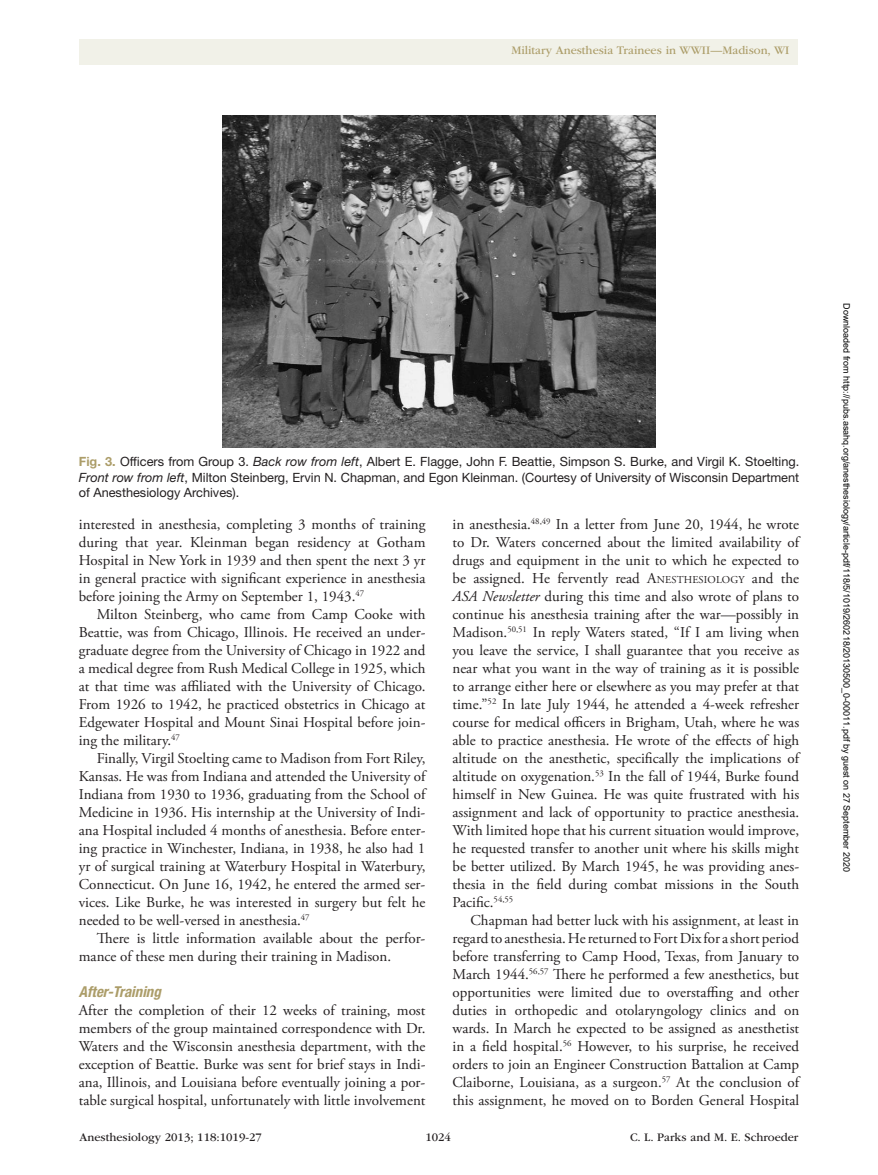
<style>
.page{position:relative;width:878px;height:1175px;background:#fff}
.page>*{position:absolute;margin:0;border:0;box-sizing:border-box;transform-origin:0 0}
.t1{font:15px/18px "Adobe Garamond Pro";color:#231f20;text-align:justify}
.t2{font:italic 700 condensed 15px "Helvetica Neue LT Std";color:#ac9d69}
.t3{font:12.75px/15.8px "Helvetica Neue LT Std";color:#231f20;text-align:justify}
.t4{font:12px "ITC Garamond Std";color:#231f20}
.t5{font:12px "ITC Garamond Std";color:#ac9d69}
.t6{font:10.5px "Adobe Garamond Pro";color:#231f20}
.t7{font:9px "Arial";color:#000}
.s1{font-weight:700;color:#ac9d69}
.s2{font-style:italic}
.s3{font-size:10.5px}
</style>
<div class="page">
<div style="left:79px;top:39px;width:718px;height:25px;background:#f1f1e8"></div>
<img style="left:223px;top:116px;width:432px;height:332px">
<p class="t5" style="left:511px;top:44px;width:279px">Military Anesthesia Trainees in WWII—Madison, WI</p>
<p class="t3" style="left:79px;top:453px;width:722px"><span class="s1">Fig. 3.</span> Officers from Group 3. <span class="s2">Back row from left</span>, Albert E. Flagge, John F. Beattie, Simpson S. Burke, and Virgil K. Stoelting.<br><span class="s2">Front row from left</span>, Milton Steinberg, Ervin N. Chapman, and Egon Kleinman. (Courtesy of University of Wisconsin Department of Anesthesiology Archives).</p>
<p class="t1" style="left:79px;top:516px;width:348px">interested in anesthesia, completing 3 months of training during that year. Kleinman began residency at Gotham Hospital in New York in 1939 and then spent the next 3 yr in general practice with significant experience in anesthesia before joining the Army on September 1, 1943.<sup>47</sup></p>
<p class="t1" style="left:79px;top:606px;width:348px;text-indent:18px">Milton Steinberg, who came from Camp Cooke with Beattie, was from Chicago, Illinois. He received an under&shy;graduate degree from the University of Chicago in 1922 and a medical degree from Rush Medical College in 1925, which at that time was affiliated with the University of Chicago.<br>From 1926 to 1942, he practiced obstetrics in Chicago at Edgewater Hospital and Mount Sinai Hospital before join&shy;ing the military.<sup>47</sup></p>
<p class="t1" style="left:79px;top:750px;width:348px;text-indent:18px">Finally, Virgil Stoelting came to Madison from Fort Riley, Kansas. He was from Indiana and attended the University of Indiana from 1930 to 1936, graduating from the School of Medicine in 1936. His internship at the University of Indi&shy;ana Hospital included 4 months of anesthesia. Before enter&shy;ing practice in Winchester, Indiana, in 1938, he also had 1 yr of surgical training at Waterbury Hospital in Waterbury, Connecticut. On June 16, 1942, he entered the armed ser&shy;vices. Like Burke, he was interested in surgery but felt he needed to be well-versed in anesthesia.<sup>47</sup></p>
<p class="t1" style="left:79px;top:930px;width:348px;text-indent:18px">There is little information available about the perfor&shy;mance of these men during their training in Madison.</p>
<p class="t2" style="left:79px;top:983px;width:84px">After-Training</p>
<p class="t1" style="left:79px;top:1002px;width:348px">After the completion of their 12 weeks of training, most members of the group maintained correspondence with Dr.<br>Waters and the Wisconsin anesthesia department, with the exception of Beattie. Burke was sent for brief stays in Indi&shy;ana, Illinois, and Louisiana before eventually joining a por&shy;table surgical hospital, unfortunately with little involvement</p>
<p class="t1" style="left:452px;top:516px;width:348px">in anesthesia.<sup>48,49</sup> In a letter from June 20, 1944, he wrote to Dr. Waters concerned about the limited availability of drugs and equipment in the unit to which he expected to be assigned. He fervently read A<span class="s3">nesth</span></p>
<p class="t1" style="left:452px;top:570px;width:348px;text-indent:299px">and the <span class="s2">ASA Newsletter</span> during this time and also wrote of plans to continue his anesthesia training after the war—possibly in Madison.<sup>50,51</sup> In reply Waters stated, “If I am living when you leave the service, I shall guarantee that you receive as near what you want in the way of training as it is possible to arrange either here or elsewhere as you may prefer at that time.”<sup>52</sup> In late July 1944, he attended a 4-week refresher course for medical officers in Brigham, Utah, where he was able to practice anesthesia. He wrote of the effects of high altitude on the anesthetic, specifically the implications of altitude on oxygenation.<sup>53</sup> In the fall of 1944, Burke found himself in New Guinea. He was quite frustrated with his assignment and lack of opportunity to practice anesthesia.<br>With limited hope that his current situation would improve, he requested transfer to another unit where his skills might be better utilized. By March 1945, he was providing anes&shy;thesia in the field during combat missions in the South Pacific.<sup>54,55</sup></p>
<p class="t1" style="left:452px;top:912px;width:348px;text-indent:18px">Chapman had better luck with his assignment, at least in regard to anesthesia. He returned to Fort Dix for a short period before transferring to Camp Hood, Texas, from January to March 1944.<sup>56,57</sup> There he performed a few anesthetics, but opportunities were limited due to overstaffing and other duties in orthopedic and otolaryngology clinics and on wards. In March he expected to be assigned as anesthetist in a field hospital.<sup>56</sup> However, to his surprise, he received orders to join an Engineer Construction Battalion at Camp Claiborne, Louisiana, as a surgeon.<sup>57</sup> At the conclusion of this assignment, he moved on to Borden General Hospital</p>
<p class="t6" style="left:692px;top:573px;width:14px">esiology</p>
<p class="t4" style="left:80px;top:1130px;width:184px">Anesthesiology 2013; 118:1019-27</p>
<p class="t4" style="left:425px;top:1130px;width:27px">1024</p>
<p class="t4" style="left:630px;top:1130px;width:170px">C. L. Parks and M. E. Schroeder</p>
<p class="t7" style="left:850px;top:303px;width:570px;rotate:90deg">Downloaded from http://pubs.asahq.org/anesthesiology/article-pdf/118/5/1019/260218/20130500_0-00011.pdf by guest on 27 September 2020</p>
</div>
